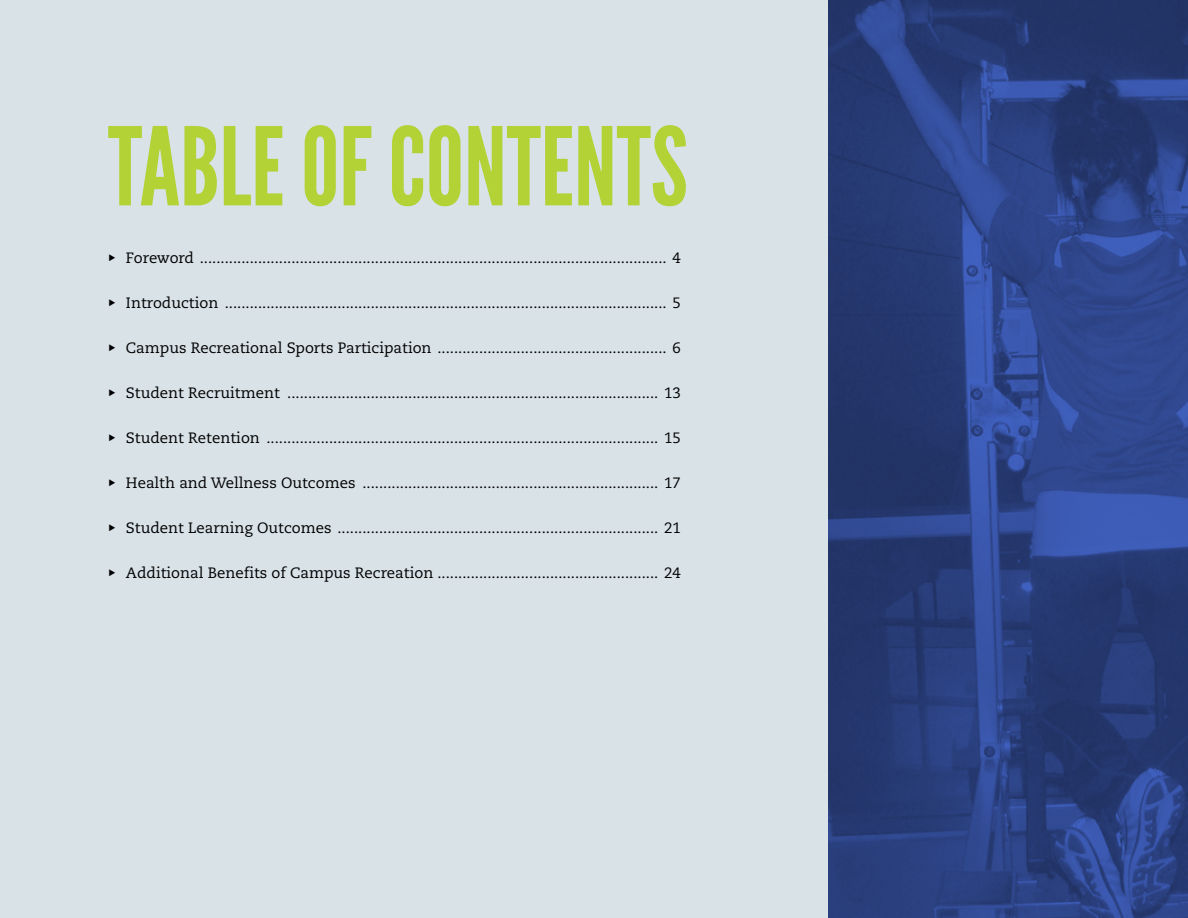
<style>
.page{position:relative;width:1188px;height:918px;background:#d8e2e7}
.page>*{position:absolute;margin:0;border:0;box-sizing:border-box;transform-origin:0 0}
.t1{font:108px "League Gothic";color:#b3d235}
.t2{font:15px "Caecilia";color:#000}
.t3{font:15px "Caecilia";letter-spacing:-.02em;color:#000}
.s1{font-family:"Quirks ICG"}
</style>
<div class="page">
<img style="left:828px;top:0;width:360px;height:918px">
<h1 class="t1" style="left:108px;top:105px;width:581px">TABLE OF CONTENTS</h1>
<p class="t3" style="left:108px;top:249px;width:575px"><span class="s1">£</span> Foreword ................................................................................................................ 4</p>
<p class="t2" style="left:108px;top:294px;width:575px"><span class="s1">£</span> Introduction .......................................................................................................... 5</p>
<p class="t2" style="left:108px;top:339px;width:575px"><span class="s1">£</span> Campus Recreational Sports Participation ....................................................... 6</p>
<p class="t2" style="left:108px;top:384px;width:575px"><span class="s1">£</span> Student Recruitment ......................................................................................... 13</p>
<p class="t2" style="left:108px;top:429px;width:575px"><span class="s1">£</span> Student Retention .............................................................................................. 15</p>
<p class="t2" style="left:108px;top:474px;width:575px"><span class="s1">£</span> Health and Wellness Outcomes ....................................................................... 17</p>
<p class="t2" style="left:108px;top:519px;width:575px"><span class="s1">£</span> Student Learning Outcomes ............................................................................. 21</p>
<p class="t2" style="left:108px;top:564px;width:575px"><span class="s1">£</span> Additional Benefits of Campus Recreation ..................................................... 24</p>
</div>
